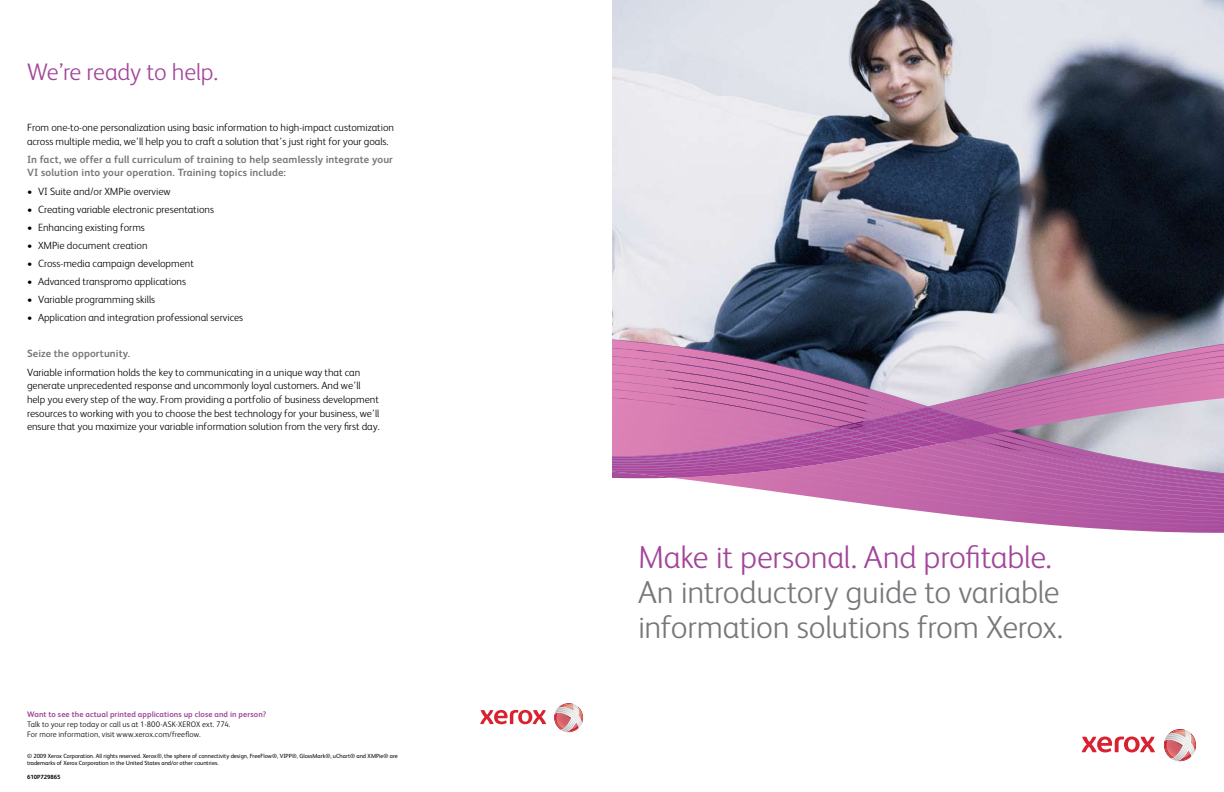
<style>
.page{position:relative;width:1224px;height:792px;background:#fff}
.page>*{position:absolute;margin:0;border:0;box-sizing:border-box;transform-origin:0 0}
.t1{font:300 32px/35px "Xerox Sans";letter-spacing:-.01em;color:#77787b}
.t2{font:300 32px "Xerox Sans";letter-spacing:-.01em;color:#a2459a}
.t3{font:300 24px "Xerox Sans";letter-spacing:-.015em;color:#a2459a}
.t4{font:300 10.5px/13.5px "Xerox Sans";letter-spacing:-.005em;color:#000}
.t5{font:700 10.5px/13.5px "Xerox Sans";letter-spacing:.01em;color:#77787b}
.t6{font:300 8px/10px "Xerox Sans";letter-spacing:.01em;color:#000}
.t7{font:700 8px "Xerox Sans";letter-spacing:.015em;color:#a2459a}
.t8{font:6px/7px "Xerox Sans";color:#000}
.t9{font:700 6px "Xerox Sans";color:#000}
</style>
<div class="page">
<svg style="left:480px;top:710px;width:66px;height:14px"></svg>
<svg style="left:554px;top:703px;width:29px;height:29px"></svg>
<img style="left:562px;top:704px;width:14px;height:27px">
<svg style="left:1082px;top:736px;width:73px;height:16px"></svg>
<svg style="left:1164px;top:729px;width:32px;height:32px"></svg>
<img style="left:1172px;top:730px;width:17px;height:30px">
<img style="left:612px;top:0;width:612px;height:337px">
<svg style="left:1106px;top:529px;width:118px;height:4px"></svg>
<svg style="left:612px;top:337px;width:612px;height:3px;background:#8d8b94"></svg>
<svg style="left:612px;top:340px;width:612px;height:189px;background:#c188b5"></svg>
<h2 class="t3" style="left:27px;top:56px;width:193px">We’re ready to help.</h2>
<p class="t4" style="left:27px;top:121px;width:369px">From one-to-one personalization using basic information to high-impact customization across multiple media, we’ll help you to craft a solution that’s just right for your goals.</p>
<p class="t5" style="left:27px;top:152px;width:367px">In fact, we offer a full curriculum of training to help seamlessly integrate your<br>VI solution into your operation. Training topics include:</p>
<p class="t4" style="left:27px;top:184px;width:145px">• VI Suite and/or XMPie overview</p>
<p class="t4" style="left:27px;top:202px;width:189px">• Creating variable electronic presentations</p>
<p class="t4" style="left:27px;top:220px;width:119px">• Enhancing existing forms</p>
<p class="t4" style="left:27px;top:238px;width:122px">• XMPie document creation</p>
<p class="t4" style="left:27px;top:256px;width:168px">• Cross-media campaign development</p>
<p class="t4" style="left:27px;top:274px;width:161px">• Advanced transpromo applications</p>
<p class="t4" style="left:27px;top:292px;width:130px">• Variable programming skills</p>
<p class="t4" style="left:27px;top:310px;width:218px">• Application and integration professional services</p>
<p class="t5" style="left:27px;top:347px;width:105px">Seize the opportunity.</p>
<p class="t4" style="left:27px;top:365px;width:354px">Variable information holds the key to communicating in a unique way that can generate unprecedented response and uncommonly loyal customers. And we’ll help you every step of the way. From providing a portfolio of business development resources to working with you to choose the best technology for your business, we’ll ensure that you maximize your variable information solution from the very first day.</p>
<p class="t7" style="left:27px;top:709px;width:241px">Want to see the actual printed applications up close and in person?</p>
<p class="t6" style="left:27px;top:719px;width:205px">Talk to your rep today or call us at 1-800-ASK-XEROX ext. 774.<br>For more information, visit www.xerox.com/freeflow.</p>
<p class="t8" style="left:27px;top:752px;width:372px">© 2009 Xerox Corporation. All rights reserved. Xerox®, the sphere of connectivity design, FreeFlow®, VIPP®, GlossMark®, uChart® and XMPie® are trademarks of Xerox Corporation in the United States and/or other countries.</p>
<p class="t9" style="left:27px;top:773px;width:35px">610P729865</p>
<h1 class="t2" style="left:638px;top:536px;width:415px">Make it personal. And profitable.</h1>
<h1 class="t1" style="left:638px;top:573px;width:427px">An introductory guide to variable information solutions from Xerox.</h1>
</div>
